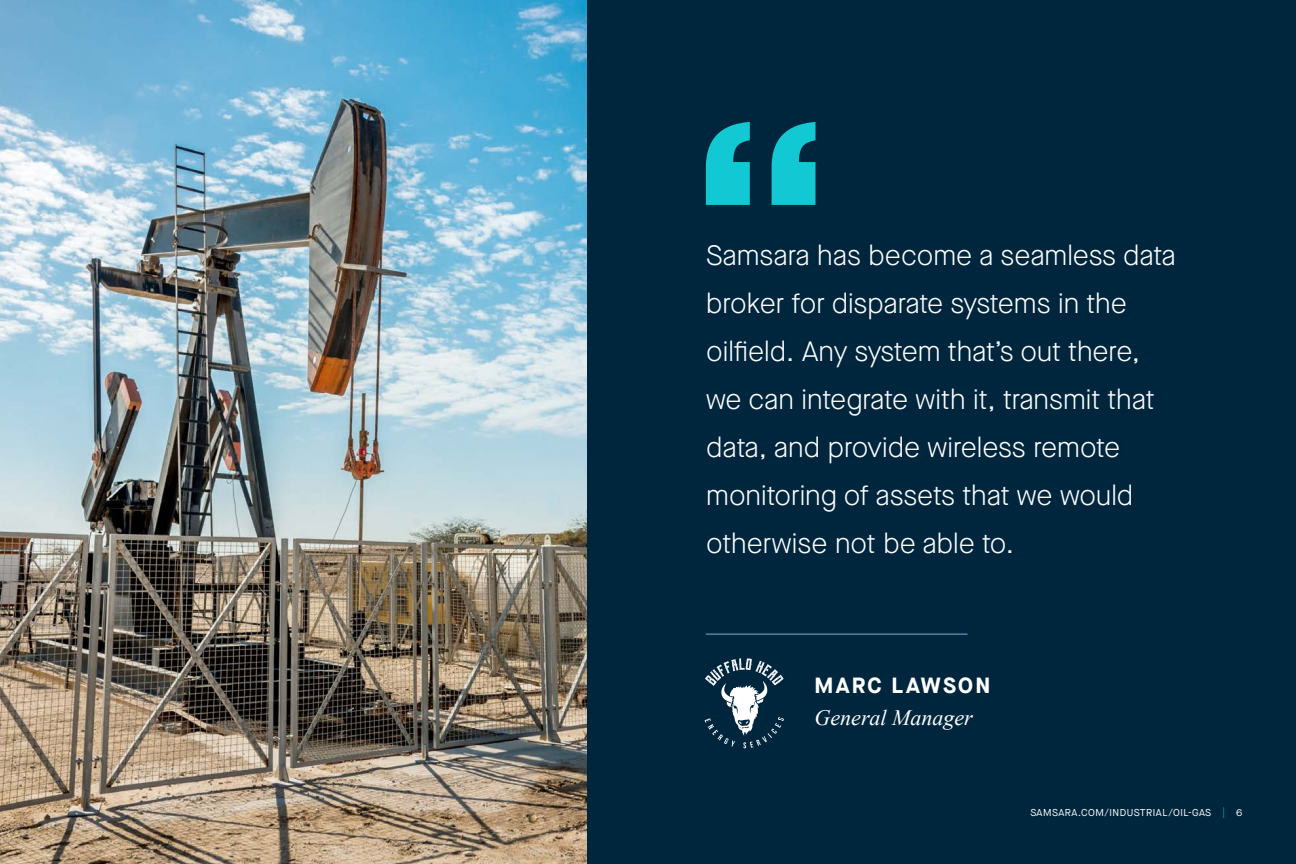
<style>
.page{position:relative;width:1296px;height:864px;background:#fff}
.page>*{position:absolute;margin:0;border:0;box-sizing:border-box;transform-origin:0 0}
.t1{font:300 28px/48px "Maison Neue";color:#fff}
.t2{font:italic 22px "Times New Roman";color:#fff}
.t3{font:700 22px "Maison Neue";letter-spacing:.1em;color:#fff}
.t4{font:10px "Maison Neue";letter-spacing:.05em;color:#fff}
.s1{font-weight:300;color:#12c9d3}
</style>
<div class="page">
<img style="left:0;top:0;width:588px;height:864px">
<div style="left:588px;top:0;width:708px;height:864px;background:#00263e"></div>
<hr style="left:706px;top:634px;width:262px;height:1px;background:#7baed4">
<svg style="left:706px;top:122px;width:109px;height:83px"></svg>
<svg style="left:705px;top:658px;width:79px;height:90px"></svg>
<p class="t1" style="left:706px;top:231px;width:471px">Samsara has become a seamless data broker for disparate systems in the oilfield. Any system that’s out there, we can integrate with it, transmit that data, and provide wireless remote monitoring of assets that we would otherwise not be able to.</p>
<p class="t3" style="left:815px;top:670px;width:177px">MARC LAWSON</p>
<p class="t2" style="left:815px;top:703px;width:160px">General Manager</p>
<p class="t4" style="left:1030px;top:805px;width:214px">SAMSARA.COM/INDUSTRIAL/OIL-GAS <span class="s1">|</span> 6</p>
</div>
